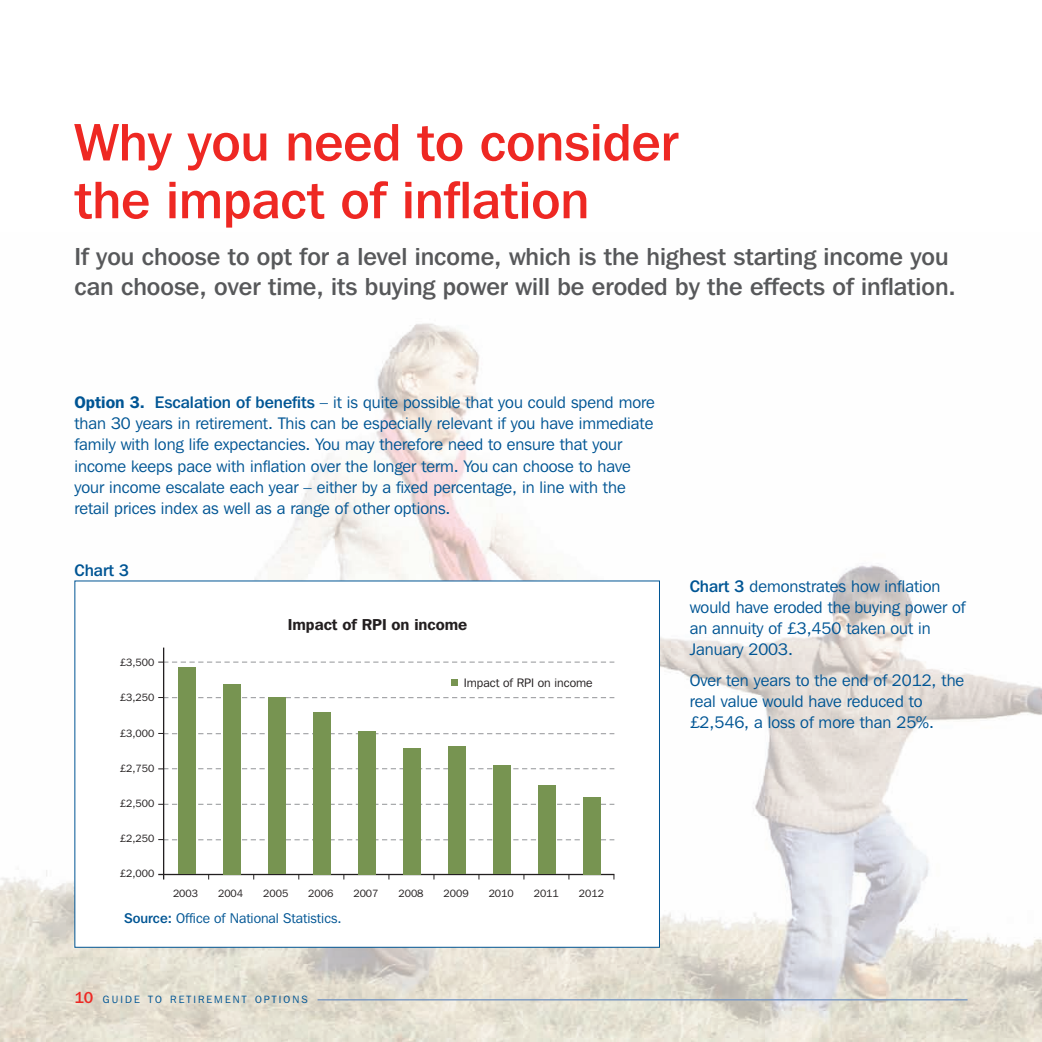
<style>
.page{position:relative;width:1042px;height:1042px;background:#fff}
.page>*{position:absolute;margin:0;border:0;box-sizing:border-box;transform-origin:0 0}
.t1{font:500 52.5px/57.8px "Franklin Gothic IT Cby BT";color:#ee2823}
.t2{font:500 24.5px/29.8px "Franklin Gothic IT Cby BT";color:#57585a}
.t3{font:16.62px/21px "Franklin Gothic IT Cby BT";color:#005594}
.t4{font:500 16.62px "Franklin Gothic IT Cby BT";color:#005594}
.t5{font:600 15.75px "Franklin Gothic IT Cby BT";color:#231f20}
.t6{font:14px "Franklin Gothic IT Cby BT";color:#005594}
.t7{font:12.25px "Franklin Gothic IT Cby BT";color:#231f20}
.t8{font:10.5px "Franklin Gothic IT Cby BT";color:#231f20}
.t9{font:10.5px "Franklin Gothic IT Cby BT";letter-spacing:.2em;color:#005594}
.s1{font-weight:600}
.s2{font-weight:500}
.s3{font-weight:500;font-size:15.75px;color:#ee2823}
</style>
<div class="page">
<img style="left:0;top:323px;width:1042px;height:719px">
<hr style="left:317px;top:999px;width:650px;height:1px;background:#7293c1">
<div style="left:75px;top:581px;width:584px;height:366px;background:#fff"></div>
<svg style="left:158px;top:661px;width:456px;height:1px"></svg>
<svg style="left:158px;top:697px;width:456px;height:1px"></svg>
<svg style="left:158px;top:733px;width:456px;height:1px"></svg>
<svg style="left:158px;top:768px;width:456px;height:1px"></svg>
<svg style="left:158px;top:804px;width:456px;height:1px"></svg>
<svg style="left:158px;top:839px;width:456px;height:1px"></svg>
<hr style="left:163px;top:647px;width:1px;height:227px;background:#231f20">
<svg style="left:158px;top:874px;width:6px;height:5px"></svg>
<hr style="left:163px;top:874px;width:451px;height:1px;background:#231f20">
<div style="left:178px;top:667px;width:17px;height:207px;background:#779451"></div>
<div style="left:223px;top:684px;width:17px;height:190px;background:#779451"></div>
<div style="left:268px;top:697px;width:17px;height:177px;background:#779451"></div>
<div style="left:313px;top:712px;width:17px;height:162px;background:#779451"></div>
<div style="left:358px;top:731px;width:17px;height:143px;background:#779451"></div>
<div style="left:403px;top:748px;width:17px;height:126px;background:#779451"></div>
<div style="left:448px;top:746px;width:17px;height:128px;background:#779451"></div>
<div style="left:493px;top:765px;width:17px;height:109px;background:#779451"></div>
<div style="left:538px;top:785px;width:17px;height:89px;background:#779451"></div>
<div style="left:583px;top:797px;width:17px;height:77px;background:#779451"></div>
<div style="left:451px;top:679px;width:7px;height:7px;background:#779451"></div>
<h1 class="t1" style="left:74px;top:118px;width:605px">Why you need to consider the impact of inflation</h1>
<h2 class="t2" style="left:74px;top:244px;width:883px">If you choose to opt for a level income, which is the highest starting income you can choose, over time, its buying power will be eroded by the effects of inflation.</h2>
<p class="t3" style="left:74px;top:394px;width:582px"><span class="s1">Option 3.</span> <span class="s2">Escalation of benefits</span> – it is quite possible that you could spend more than 30 years in retirement. This can be especially relevant if you have immediate family with long life expectancies. You may therefore need to ensure that your income keeps pace with inflation over the longer term. You can choose to have your income escalate each year – either by a fixed percentage, in line with the retail prices index as well as a range of other options.</p>
<p class="t4" style="left:74px;top:564px;width:56px">Chart 3</p>
<p class="t8" style="left:120px;top:659px;width:36px">£3,500</p>
<p class="t8" style="left:120px;top:693px;width:36px">£3,250</p>
<p class="t8" style="left:120px;top:729px;width:36px">£3,000</p>
<p class="t8" style="left:120px;top:764px;width:36px">£2,750</p>
<p class="t8" style="left:120px;top:800px;width:36px">£2,500</p>
<p class="t8" style="left:120px;top:835px;width:36px">£2,250</p>
<p class="t8" style="left:120px;top:870px;width:36px">£2,000</p>
<p class="t5" style="left:288px;top:619px;width:181px">Impact of RPI on income</p>
<p class="t7" style="left:464px;top:678px;width:130px">Impact of RPI on income</p>
<p class="t8" style="left:173px;top:889px;width:27px">2003</p>
<p class="t8" style="left:218px;top:889px;width:27px">2004</p>
<p class="t8" style="left:263px;top:889px;width:27px">2005</p>
<p class="t8" style="left:308px;top:889px;width:27px">2006</p>
<p class="t8" style="left:353px;top:889px;width:27px">2007</p>
<p class="t8" style="left:398px;top:889px;width:27px">2008</p>
<p class="t8" style="left:443px;top:889px;width:27px">2009</p>
<p class="t8" style="left:489px;top:889px;width:27px">2010</p>
<p class="t8" style="left:534px;top:889px;width:27px">2011</p>
<p class="t8" style="left:579px;top:889px;width:27px">2012</p>
<p class="t6" style="left:124px;top:913px;width:219px"><span class="s2">Source:</span> Office of National Statistics.</p>
<p class="t9" style="left:74px;top:996px;width:235px"><span class="s3">10</span> GUIDE TO RETIREMENT OPTIONS</p>
<p class="t3" style="left:690px;top:577px;width:277px"><span class="s2">Chart 3</span> demonstrates how inflation would have eroded the buying power of an annuity of £3,450 taken out in<br>January 2003.</p>
<p class="t3" style="left:690px;top:671px;width:276px">Over ten years to the end of 2012, the real value would have reduced to £2,546, a loss of more than 25%.</p>
</div>
